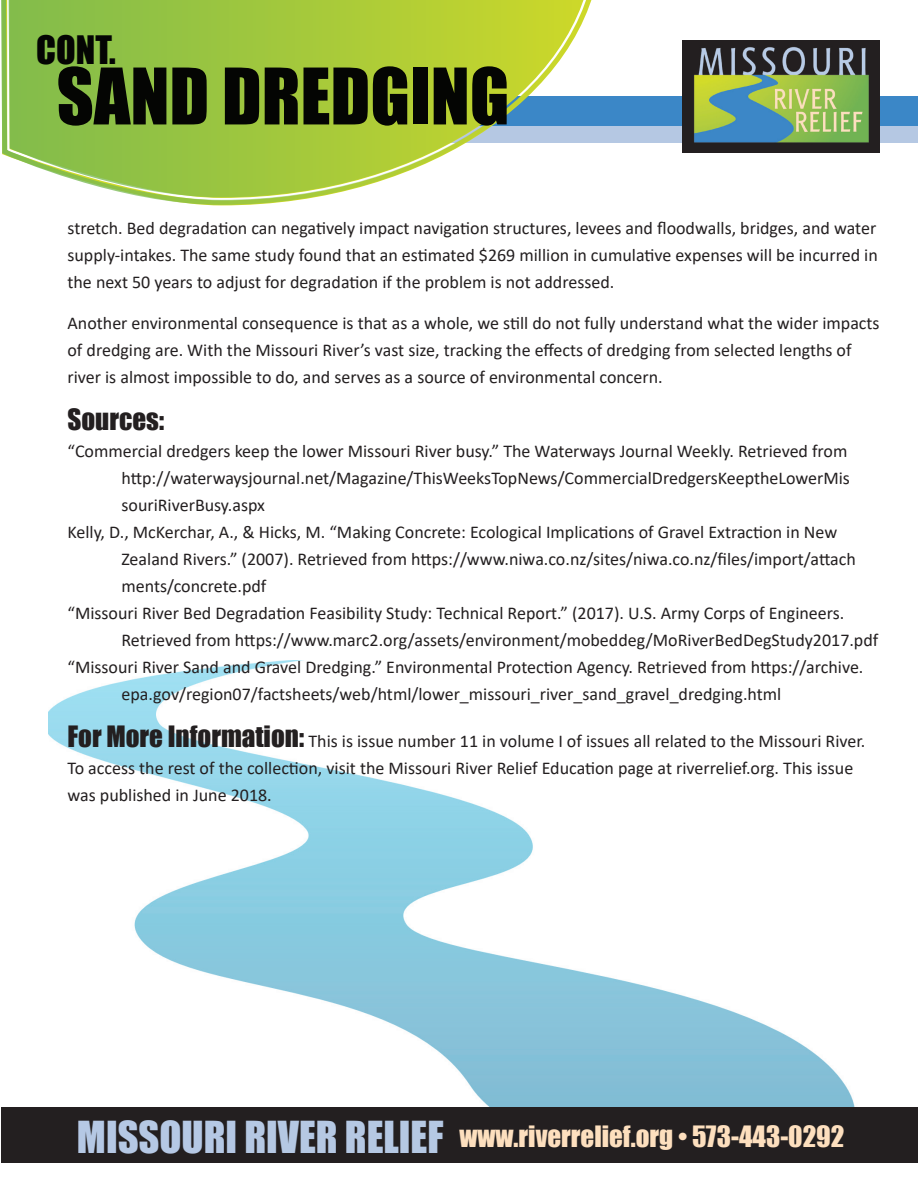
<style>
.page{position:relative;width:918px;height:1188px;background:#fff}
.page>*{position:absolute;margin:0;border:0;box-sizing:border-box;transform-origin:0 0}
.t1{font:72px "Impact";color:#040503}
.t2{font:36px "Impact";color:#040503}
.t3{font:27px "Impact";color:#fddfbe}
.t4{font:27px "Impact";color:#231f20}
.t5{font:18px/27px "Calibri";color:#231f20}
.s1{font-family:"Impact";font-size:27px}
.s2{font-size:40.5px;color:#b5c8e4}
.s3{font-size:40.5px;color:#b5c8e3}
</style>
<div class="page">
<img style="left:48px;top:661px;width:813px;height:502px">
<div style="left:461px;top:1162px;width:389px;height:26px;background:#fff"></div>
<div style="left:14px;top:96px;width:904px;height:30px;background:#3b87c7"></div>
<div style="left:14px;top:126px;width:904px;height:17px;background:#b5c8e3"></div>
<svg style="left:1px;top:0;width:315px;height:206px"></svg>
<svg style="left:8px;top:0;width:584px;height:197px"></svg>
<div style="left:1px;top:1107px;width:917px;height:55px;background:#231f20"></div>
<img style="left:682px;top:40px;width:198px;height:113px">
<h2 class="t2" style="left:36px;top:22px;width:81px">CONT.</h2>
<h1 class="t1" style="left:57px;top:40px;width:454px">SAND DREDGING</h1>
<p class="t5" style="left:68px;top:214px;width:812px;text-align:justify">stretch. Bed degradation can negatively impact navigation structures, levees and floodwalls, bridges, and water supply-intakes. The same study found that an estimated $269 million in cumulative expenses will be incurred in the next 50 years to adjust for degradation if the problem is not addressed.</p>
<p class="t5" style="left:68px;top:309px;width:814px">Another environmental consequence is that as a whole, we still do not fully understand what the wider impacts of dredging are. With the Missouri River’s vast size, tracking the effects of dredging from selected lengths of river is almost impossible to do, and serves as a source of environmental concern.</p>
<h3 class="t4" style="left:68px;top:399px;width:98px">Sources:</h3>
<p class="t5" style="left:68px;top:437px;width:781px">“Commercial dredgers keep the lower Missouri River busy.” The Waterways Journal Weekly. Retrieved from</p>
<p class="t5" style="left:122px;top:464px;width:730px">http://waterwaysjournal.net/Magazine/ThisWeeksTopNews/CommercialDredgersKeeptheLowerMis</p>
<p class="t5" style="left:122px;top:491px;width:145px">souriRiverBusy.aspx</p>
<p class="t5" style="left:68px;top:518px;width:771px">Kelly, D., McKerchar, A., &amp; Hicks, M. “Making Concrete: Ecological Implications of Gravel Extraction in New</p>
<p class="t5" style="left:122px;top:545px;width:736px">Zealand Rivers.” (2007). Retrieved from https://www.niwa.co.nz/sites/niwa.co.nz/files/import/attach</p>
<p class="t5" style="left:122px;top:572px;width:146px">ments/concrete.pdf</p>
<p class="t5" style="left:68px;top:599px;width:778px">“Missouri River Bed Degradation Feasibility Study: Technical Report.” (2017). U.S. Army Corps of Engineers.</p>
<p class="t5" style="left:122px;top:626px;width:758px">Retrieved from https://www.marc2.org/assets/environment/mobeddeg/MoRiverBedDegStudy2017.pdf</p>
<p class="t5" style="left:68px;top:653px;width:798px">“Missouri River Sand and Gravel Dredging.” Environmental Protection Agency. Retrieved from https://archive.</p>
<p class="t5" style="left:122px;top:680px;width:661px">epa.gov/region07/factsheets/web/html/lower_missouri_river_sand_gravel_dredging.html</p>
<p class="t5" style="left:68px;top:727px;width:799px"><span class="s1">For More Information:</span> This is issue number 11 in volume I of issues all related to the Missouri River.<br>To access the rest of the collection, visit the Missouri River Relief Education page at riverrelief.org. This issue was published in June 2018.</p>
<h3 class="t3" style="left:77px;top:1115px;width:769px"><span class="s2">MISSOURI</span> <span class="s3">RIVER RELIEF</span> www.riverrelief.org • 573-443-0292</h3>
</div>
